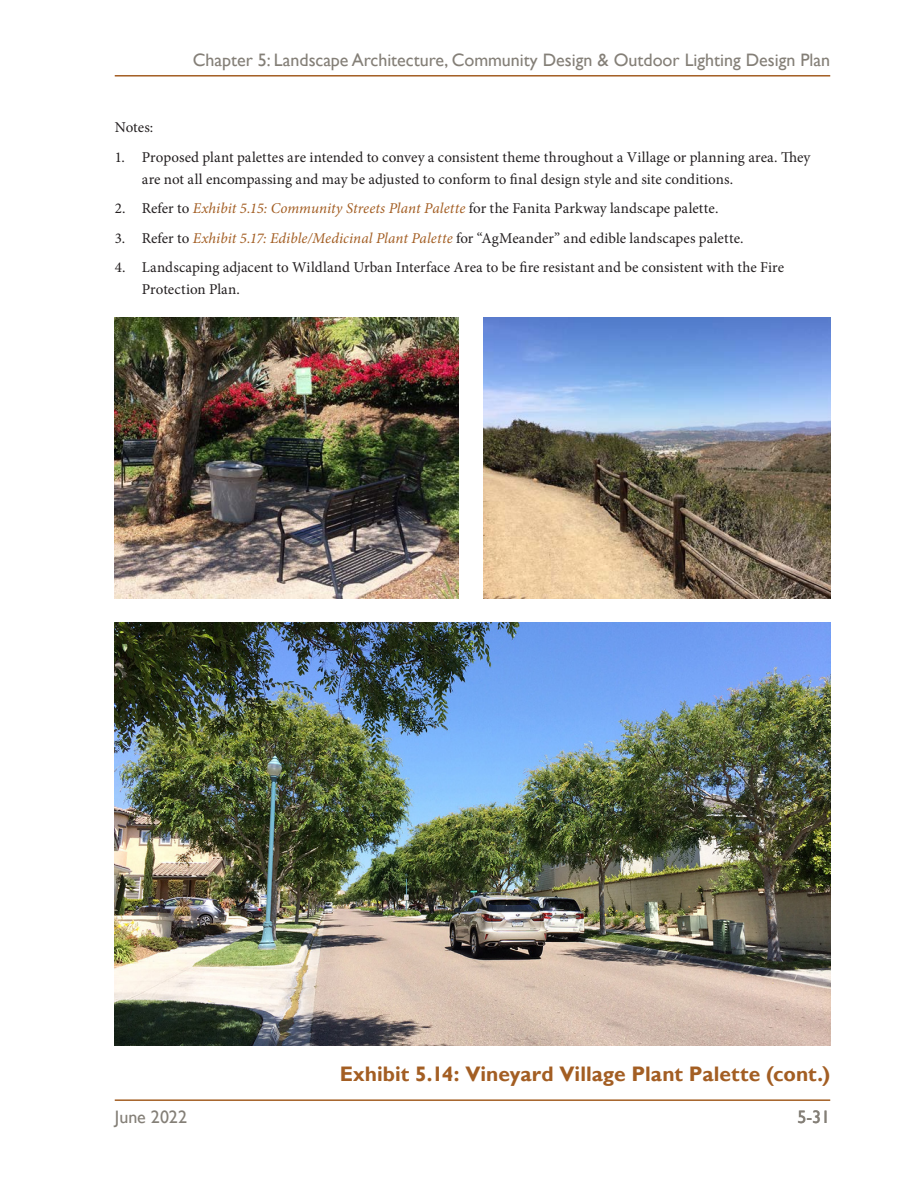
<style>
.page{position:relative;width:918px;height:1188px;background:#fff}
.page>*{position:absolute;margin:0;border:0;box-sizing:border-box;transform-origin:0 0}
.t1{font:700 21px "Gill Sans";color:#a35e23}
.t2{font:18px "Gill Sans";color:#847f77}
.t3{font:15px/22.5px "Minion Pro";color:#231f20}
.s1{font-style:italic;color:#a35e23}
</style>
<div class="page">
<hr style="left:115px;top:1099px;width:715px;height:2px;background:#a35e23">
<hr style="left:115px;top:75px;width:715px;height:2px;background:#a35e23">
<img style="left:115px;top:622px;width:715px;height:423px">
<img style="left:115px;top:318px;width:344px;height:280px">
<img style="left:484px;top:318px;width:346px;height:280px">
<p class="t2" style="left:193px;top:50px;width:639px">Chapter 5: Landscape Architecture, Community Design &amp; Outdoor Lighting Design Plan</p>
<p class="t3" style="left:115px;top:116px;width:40px">Notes:</p>
<p class="t3" style="left:142px;top:146px;width:670px;text-indent:-27px">1. Proposed plant palettes are intended to convey a consistent theme throughout a Village or planning area. They are not all encompassing and may be adjusted to conform to final design style and site conditions.</p>
<p class="t3" style="left:115px;top:197px;width:605px">2. Refer to <span class="s1">Exhibit 5.15: Community Streets Plant Palette</span> for the Fanita Parkway landscape palette.</p>
<p class="t3" style="left:115px;top:227px;width:630px">3. Refer to <span class="s1">Exhibit 5.17: Edible/Medicinal Plant Palette</span> for “AgMeander” and edible landscapes palette.</p>
<p class="t3" style="left:142px;top:256px;width:644px;text-indent:-27px">4. Landscaping adjacent to Wildland Urban Interface Area to be fire resistant and be consistent with the Fire<br>Protection Plan.</p>
<h1 class="t1" style="left:340px;top:1061px;width:492px">Exhibit 5.14: Vineyard Village Plant Palette (cont.)</h1>
<p class="t2" style="left:115px;top:1106px;width:74px">June 2022</p>
<p class="t2" style="left:797px;top:1106px;width:34px">5-31</p>
</div>
